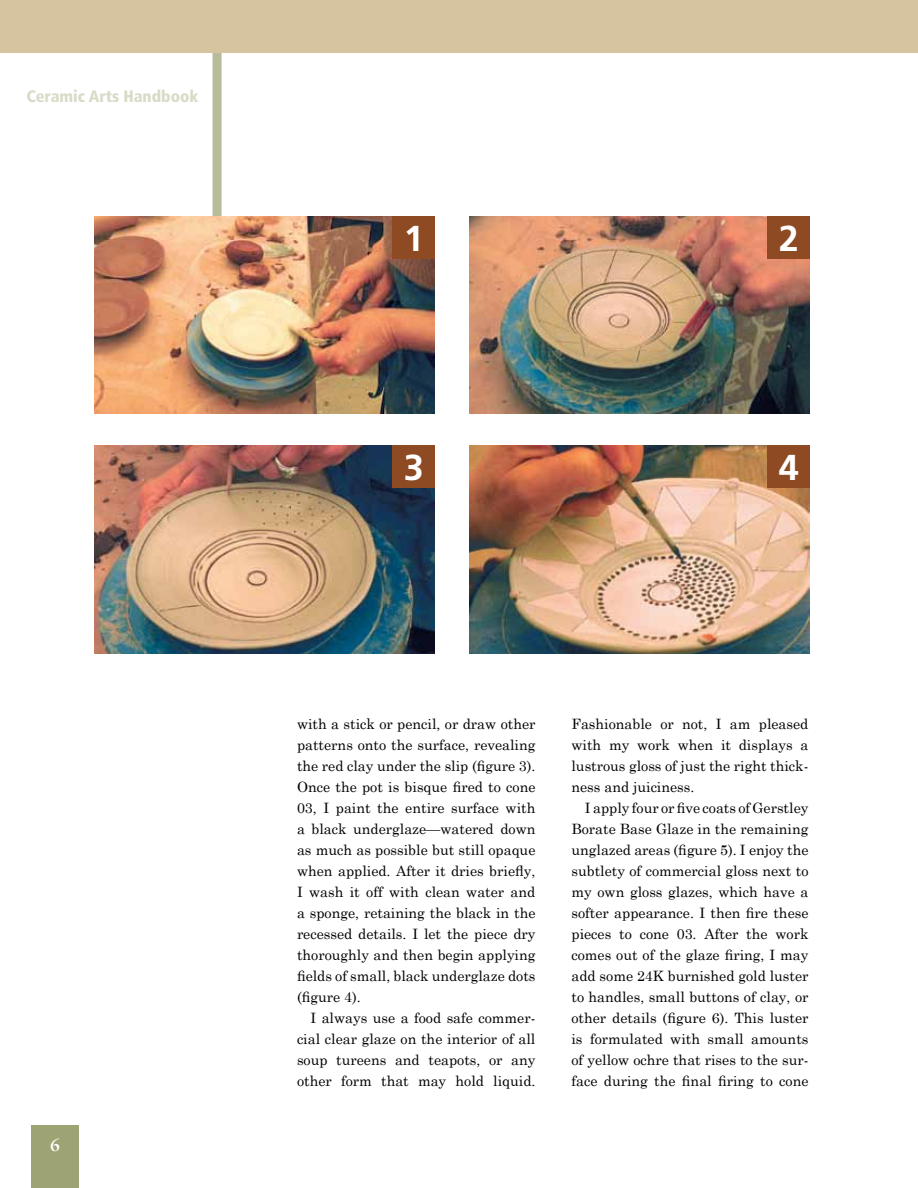
<style>
.page{position:relative;width:918px;height:1188px;background:#fff}
.page>*{position:absolute;margin:0;border:0;box-sizing:border-box;transform-origin:0 0}
.t1{font:700 36px "Frutiger";color:#fff}
.t2{font:700 18px "Sabon";color:#fff}
.t3{font:900 condensed 16.5px "Frutiger";color:#d8dbc7}
.t4{font:14.25px/21px "Century Schoolbook";color:#000;text-align:justify}
</style>
<div class="page">
<div style="left:31px;top:1125px;width:48px;height:63px;background:#9ea374"></div>
<div style="left:213px;top:0;width:9px;height:216px;background:#b8bc9b"></div>
<img style="left:94px;top:446px;width:341px;height:208px">
<img style="left:470px;top:446px;width:340px;height:208px">
<div style="left:0;top:0;width:918px;height:52px;background:#d6c3a0"></div>
<img style="left:94px;top:216px;width:340px;height:198px">
<div style="left:393px;top:216px;width:42px;height:42px;background:#8e4b23"></div>
<img style="left:470px;top:216px;width:340px;height:198px">
<div style="left:768px;top:216px;width:42px;height:42px;background:#8e4b23"></div>
<div style="left:393px;top:446px;width:42px;height:42px;background:#8e4b23"></div>
<div style="left:768px;top:446px;width:42px;height:42px;background:#8e4b23"></div>
<p class="t3" style="left:26px;top:86px;width:174px">Ceramic Arts Handbook</p>
<p class="t2" style="left:50px;top:1134px;width:12px">6</p>
<h1 class="t1" style="left:404px;top:217px;width:22px">1</h1>
<h1 class="t1" style="left:779px;top:217px;width:22px">2</h1>
<h1 class="t1" style="left:404px;top:446px;width:22px">3</h1>
<h1 class="t1" style="left:779px;top:446px;width:22px">4</h1>
<p class="t4" style="left:297px;top:713px;width:240px">with a stick or pencil, or draw other patterns onto the surface, revealing the red clay under the slip (figure 3).<br>Once the pot is bisque fired to cone 03, I paint the entire surface with a black underglaze—watered down as much as possible but still opaque when applied. After it dries briefly, I wash it off with clean water and a sponge, retaining the black in the recessed details. I let the piece dry thoroughly and then begin applying fields of small, black underglaze dots (figure 4).</p>
<p class="t4" style="left:297px;top:1007px;width:240px;text-indent:13px">I always use a food safe commer&shy;cial clear glaze on the interior of all soup tureens and teapots, or any other form that may hold liquid.</p>
<p class="t4" style="left:571px;top:713px;width:239px">Fashionable or not, I am pleased with my work when it displays a lustrous gloss of just the right thick&shy;ness and juiciness.</p>
<p class="t4" style="left:571px;top:797px;width:239px;text-indent:13px">I apply four or five coats of Gerstley Borate Base Glaze in the remaining unglazed areas (figure 5). I enjoy the subtlety of commercial gloss next to my own gloss glazes, which have a softer appearance. I then fire these pieces to cone 03. After the work comes out of the glaze firing, I may add some 24K burnished gold luster to handles, small buttons of clay, or other details (figure 6). This luster is formulated with small amounts of yellow ochre that rises to the sur&shy;face during the final firing to cone</p>
</div>
